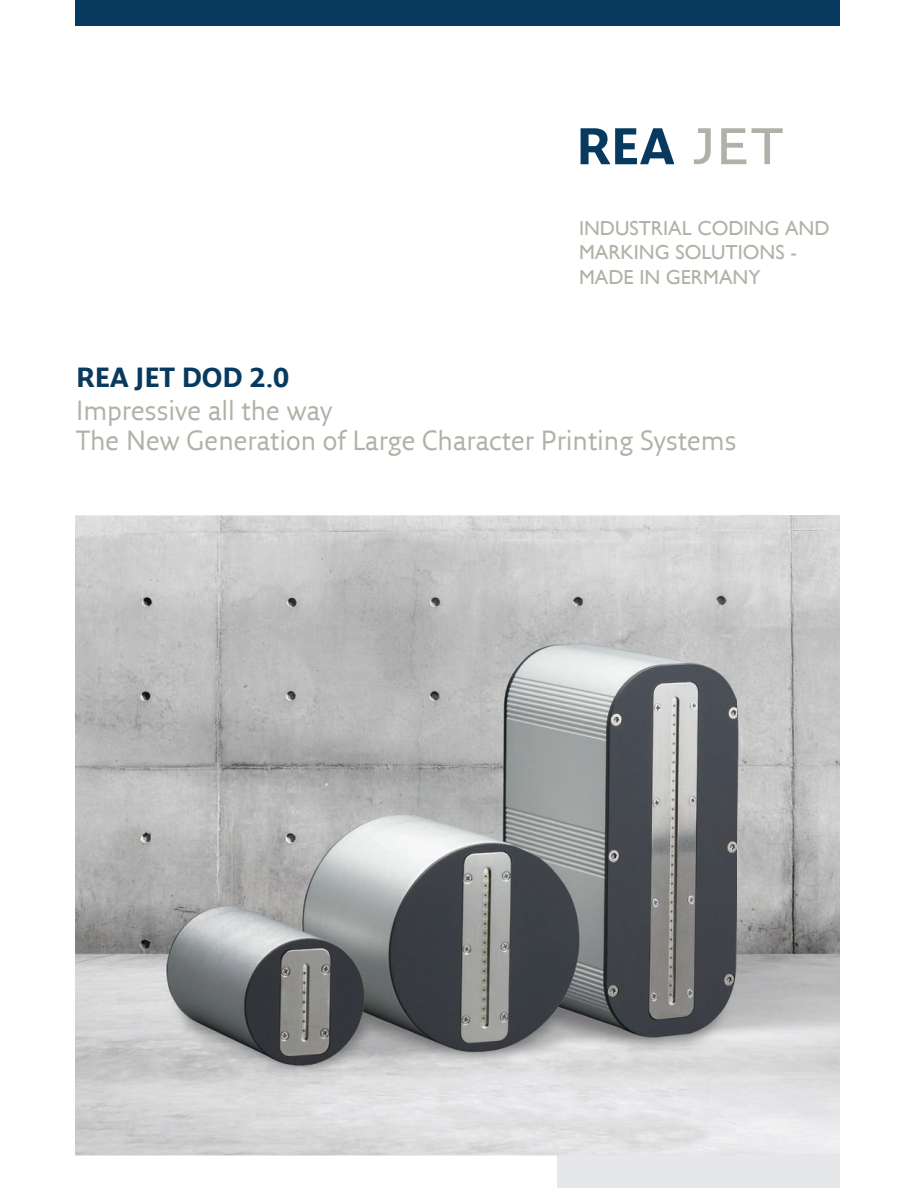
<style>
.page{position:relative;width:918px;height:1188px;background:#fff}
.page>*{position:absolute;margin:0;border:0;box-sizing:border-box;transform-origin:0 0}
.t1{font:27px/29.5px "Fresco Sans";color:#afb2a6}
.t2{font:700 27px "Fresco Sans LF";color:#083a5f}
.t3{font:20.25px/24.3px "Gill Sans";color:#afb2a6}
</style>
<div class="page">
<div style="left:558px;top:1155px;width:282px;height:33px;background:#e6e7e9"></div>
<svg style="left:581px;top:128px;width:93px;height:36px"></svg>
<svg style="left:694px;top:128px;width:17px;height:36px"></svg>
<svg style="left:721px;top:128px;width:25px;height:36px"></svg>
<svg style="left:752px;top:128px;width:31px;height:36px"></svg>
<img style="left:75px;top:515px;width:765px;height:640px">
<div style="left:75px;top:0;width:765px;height:26px;background:#083a5f"></div>
<p class="t3" style="left:579px;top:216px;width:252px">INDUSTRIAL CODING AND<br>MARKING SOLUTIONS -<br>MADE IN GERMANY</p>
<p class="t2" style="left:76px;top:360px;width:215px">REA JET DOD 2.0</p>
<p class="t1" style="left:76px;top:395px;width:662px">Impressive all the way<br>The New Generation of Large Character Printing Systems</p>
</div>
